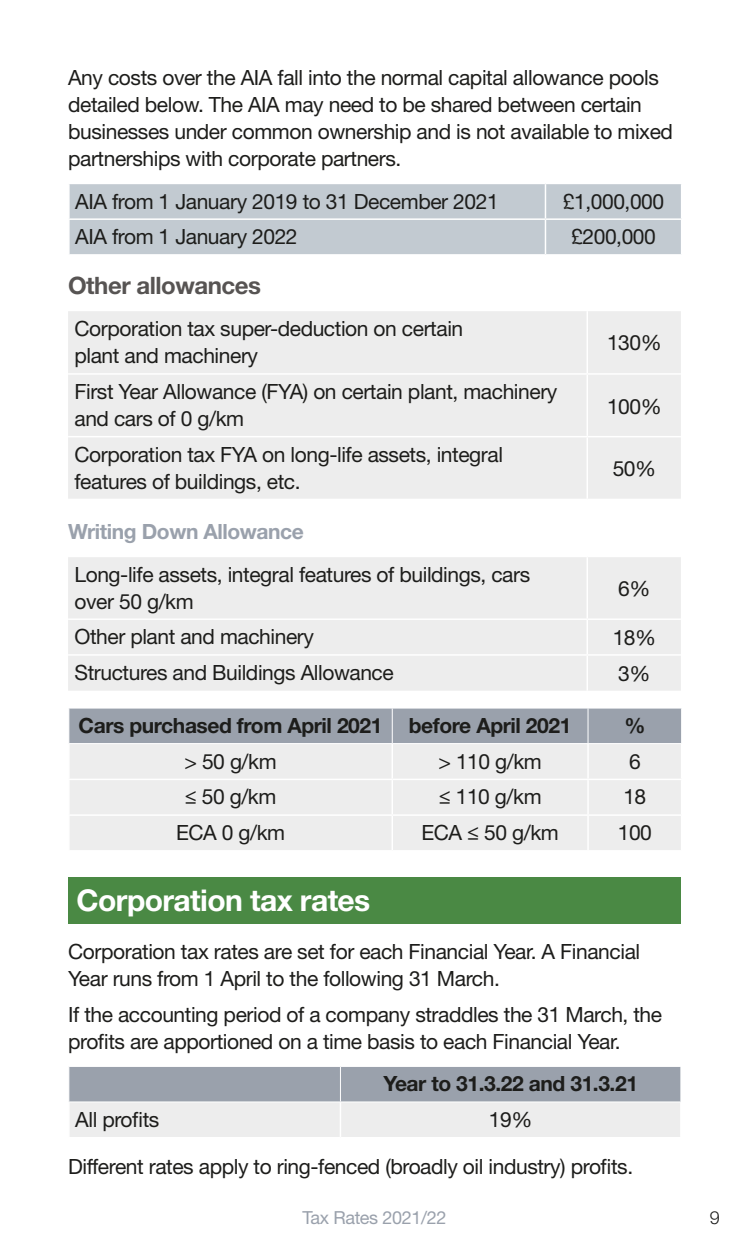
<style>
.page{position:relative;width:749px;height:1259px;background:#fff}
.page>*{position:absolute;margin:0;border:0;box-sizing:border-box;transform-origin:0 0}
.t1{font:700 30px "Helvetica Neue";letter-spacing:-.02em;color:#fff}
.t2{font:700 24px "Helvetica Neue";letter-spacing:-.02em;color:#575453}
.t3{font:21px/27px "Helvetica Neue";letter-spacing:-.02em;color:#1d1d1b}
.t4{font:700 21px "Helvetica Neue";letter-spacing:-.02em;color:#1d1d1b}
.t5{font:700 21px "Helvetica Neue";letter-spacing:-.02em;color:#9aa1ac}
.t6{font:18px "Helvetica Neue";letter-spacing:-.02em;color:#9aa1ac}
.t7{font:300 18px "Helvetica Neue";color:#1d1d1b}
.s1{font-family:"Open Sans"}
</style>
<div class="page">
<div style="left:70px;top:184px;width:610px;height:70px;background:#c2cad1"></div>
<hr style="left:544px;top:184px;width:2px;height:34px;background:#fff">
<hr style="left:68px;top:218px;width:477px;height:2px;background:#fff">
<hr style="left:545px;top:218px;width:137px;height:2px;background:#fff">
<hr style="left:544px;top:220px;width:2px;height:34px;background:#fff">
<div style="left:68px;top:311px;width:612px;height:188px;background:#ededed"></div>
<hr style="left:586px;top:311px;width:2px;height:62px;background:#fff">
<hr style="left:68px;top:373px;width:519px;height:2px;background:#fff">
<hr style="left:587px;top:373px;width:93px;height:2px;background:#fff">
<hr style="left:586px;top:375px;width:2px;height:61px;background:#fff">
<hr style="left:68px;top:436px;width:519px;height:1px;background:#fff">
<hr style="left:587px;top:436px;width:93px;height:1px;background:#fff">
<hr style="left:586px;top:437px;width:2px;height:62px;background:#fff">
<div style="left:68px;top:557px;width:612px;height:133px;background:#ededed"></div>
<hr style="left:586px;top:557px;width:2px;height:61px;background:#fff">
<hr style="left:68px;top:618px;width:519px;height:2px;background:#fff">
<hr style="left:587px;top:618px;width:93px;height:2px;background:#fff">
<hr style="left:586px;top:620px;width:2px;height:34px;background:#fff">
<hr style="left:68px;top:654px;width:519px;height:1px;background:#fff">
<hr style="left:587px;top:654px;width:93px;height:1px;background:#fff">
<hr style="left:586px;top:655px;width:2px;height:35px;background:#fff">
<div style="left:69px;top:708px;width:612px;height:35px;background:#9aa1ac"></div>
<div style="left:70px;top:744px;width:610px;height:106px;background:#ededed"></div>
<hr style="left:391px;top:708px;width:1px;height:35px;background:#fff">
<hr style="left:587px;top:708px;width:1px;height:35px;background:#fff">
<hr style="left:391px;top:744px;width:2px;height:34px;background:#fff">
<hr style="left:587px;top:744px;width:1px;height:34px;background:#fff">
<hr style="left:68px;top:778px;width:324px;height:2px;background:#fff">
<hr style="left:392px;top:778px;width:196px;height:2px;background:#fff">
<hr style="left:391px;top:780px;width:2px;height:34px;background:#fff">
<hr style="left:588px;top:778px;width:94px;height:2px;background:#fff">
<hr style="left:587px;top:780px;width:1px;height:34px;background:#fff">
<hr style="left:68px;top:814px;width:324px;height:2px;background:#fff">
<hr style="left:392px;top:814px;width:196px;height:2px;background:#fff">
<hr style="left:391px;top:816px;width:2px;height:34px;background:#fff">
<hr style="left:588px;top:814px;width:94px;height:2px;background:#fff">
<hr style="left:587px;top:816px;width:1px;height:34px;background:#fff">
<div style="left:68px;top:877px;width:612px;height:47px;background:#4a8944"></div>
<svg style="left:69px;top:1067px;width:611px;height:70px;background:#c4c7cd"></svg>
<hr style="left:340px;top:1066px;width:1px;height:35px;background:#fff">
<hr style="left:68px;top:1102px;width:2px;height:35px;background:#fff">
<hr style="left:339px;top:1102px;width:2px;height:35px;background:#fff">
<hr style="left:68px;top:1101px;width:272px;height:1px;background:#fff">
<hr style="left:340px;top:1101px;width:341px;height:1px;background:#fff">
<p class="t3" style="left:68px;top:63px;width:606px">Any costs over the AIA fall into the normal capital allowance pools detailed below. The AIA may need to be shared between certain businesses under common ownership and is not available to mixed partnerships with corporate partners.</p>
<p class="t3" style="left:75px;top:187px;width:425px">AIA from 1 January 2019 to 31 December 2021</p>
<p class="t3" style="left:562px;top:187px;width:103px">£1,000,000</p>
<p class="t3" style="left:75px;top:223px;width:224px">AIA from 1 January 2022</p>
<p class="t3" style="left:571px;top:223px;width:86px">£200,000</p>
<p class="t2" style="left:68px;top:271px;width:194px">Other allowances</p>
<p class="t3" style="left:74px;top:315px;width:390px">Corporation tax super-deduction on certain plant and machinery</p>
<p class="t3" style="left:607px;top:329px;width:56px">130%</p>
<p class="t3" style="left:74px;top:378px;width:484px">First Year Allowance (FYA) on certain plant, machinery and cars of 0 g/km</p>
<p class="t3" style="left:74px;top:440px;width:430px">Corporation tax FYA on long-life assets, integral features of buildings, etc.</p>
<p class="t5" style="left:68px;top:518px;width:237px">Writing Down Allowance</p>
<p class="t3" style="left:74px;top:560px;width:457px">Long-life assets, integral features of buildings, cars over 50 g/km</p>
<p class="t3" style="left:607px;top:392px;width:56px">100%</p>
<p class="t3" style="left:612px;top:455px;width:45px">50%</p>
<p class="t3" style="left:618px;top:575px;width:34px">6%</p>
<p class="t3" style="left:74px;top:623px;width:241px">Other plant and machinery</p>
<p class="t3" style="left:612px;top:624px;width:45px">18%</p>
<p class="t3" style="left:74px;top:659px;width:321px">Structures and Buildings Allowance</p>
<p class="t3" style="left:618px;top:660px;width:34px">3%</p>
<p class="t4" style="left:79px;top:712px;width:305px">Cars purchased from April 2021</p>
<p class="t4" style="left:409px;top:712px;width:164px">before April 2021</p>
<p class="t4" style="left:624px;top:712px;width:22px">%</p>
<p class="t3" style="left:184px;top:747px;width:94px">&gt; 50 g/km</p>
<p class="t3" style="left:438px;top:747px;width:105px">&gt; 110 g/km</p>
<p class="t3" style="left:628px;top:747px;width:13px">6</p>
<p class="t3" style="left:185px;top:783px;width:93px"><span class="s1">≤</span> 50 g/km</p>
<p class="t3" style="left:438px;top:783px;width:104px"><span class="s1">≤</span> 110 g/km</p>
<p class="t3" style="left:623px;top:783px;width:24px">18</p>
<p class="t3" style="left:176px;top:819px;width:111px">ECA 0 g/km</p>
<p class="t3" style="left:421px;top:819px;width:139px">ECA <span class="s1">≤</span> 50 g/km</p>
<p class="t3" style="left:617px;top:819px;width:36px">100</p>
<h1 class="t1" style="left:77px;top:882px;width:295px">Corporation tax rates</h1>
<p class="t3" style="left:68px;top:938px;width:573px">Corporation tax rates are set for each Financial Year. A Financial<br>Year runs from 1 April to the following 31 March.</p>
<p class="t3" style="left:68px;top:1000px;width:595px">If the accounting period of a company straddles the 31 March, the profits are apportioned on a time basis to each Financial Year.</p>
<p class="t4" style="left:383px;top:1071px;width:256px">Year to 31.3.22 and 31.3.21</p>
<p class="t3" style="left:75px;top:1105px;width:86px">All profits</p>
<p class="t3" style="left:488px;top:1105px;width:45px">19%</p>
<p class="t3" style="left:68px;top:1152px;width:566px">Different rates apply to ring-fenced (broadly oil industry) profits.</p>
<p class="t6" style="left:302px;top:1206px;width:145px">Tax Rates 2021/22</p>
<p class="t7" style="left:709px;top:1206px;width:12px">9</p>
</div>
